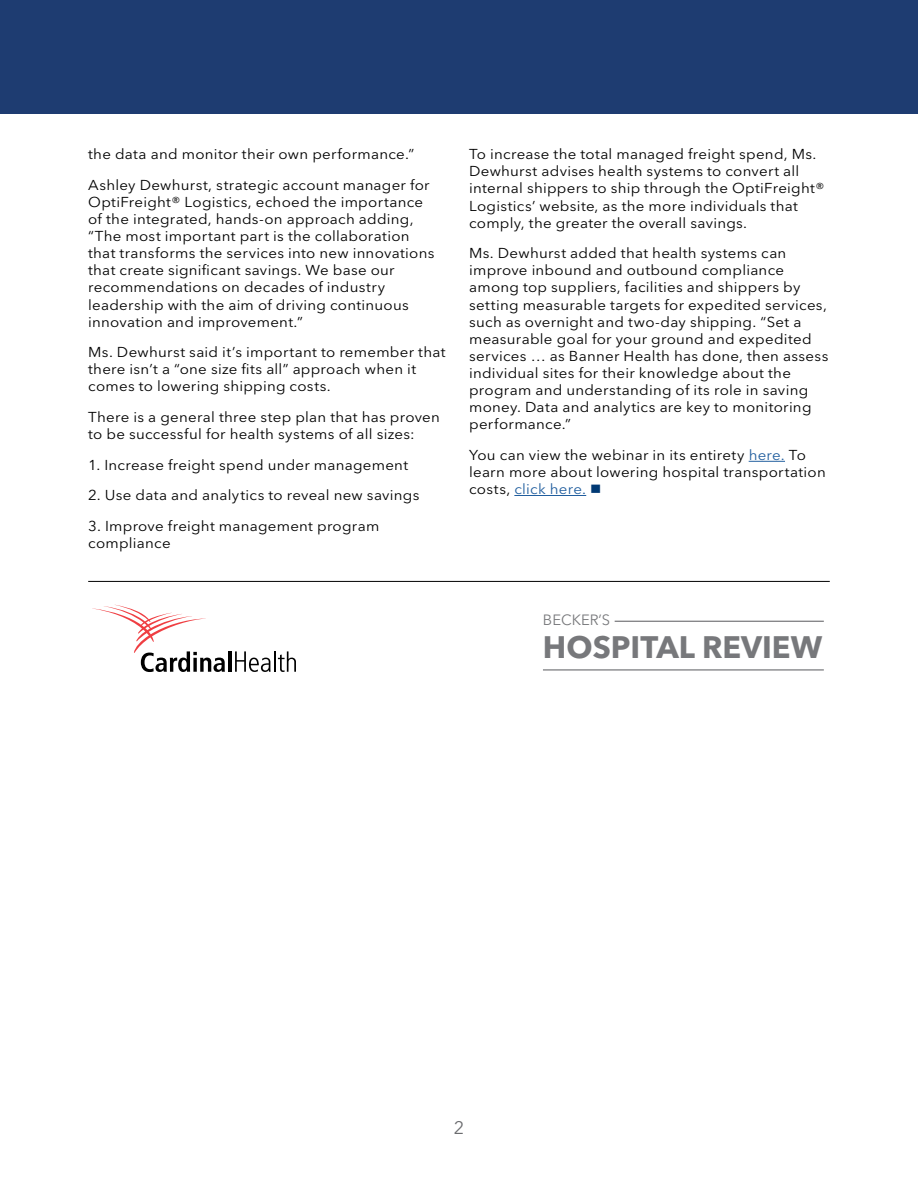
<style>
.page{position:relative;width:918px;height:1188px;background:#fff}
.page>*{position:absolute;margin:0;border:0;box-sizing:border-box;transform-origin:0 0}
.t1{font:700 30.75px "Avenir Next LT Pro";color:#77787b}
.t2{font:18px "Avenir Next LT Pro";color:#6b6c6f}
.t3{font:14.85px "Avenir Next LT Pro";color:#77787b}
.t4{font:14.25px/17.1px "Avenir Next LT Pro";letter-spacing:.02em;color:#000;scale:1.06 1}
.s1{color:#215e9e}
.s2{color:#003974}
</style>
<div class="page">
<div style="left:0;top:0;width:918px;height:113px;background:#1e3c71"></div>
<hr style="left:749px;top:461px;width:36px;height:1px;background:#215e9e">
<hr style="left:514px;top:495px;width:72px;height:1px;background:#215e9e">
<hr style="left:88px;top:581px;width:742px;height:1px;background:#000">
<hr style="left:228px;top:651px;width:3px;height:21px;background:#000">
<hr style="left:274px;top:651px;width:2px;height:21px;background:#000">
<svg style="left:92px;top:605px;width:133px;height:67px"></svg>
<svg style="left:278px;top:651px;width:18px;height:21px"></svg>
<svg style="left:235px;top:651px;width:36px;height:21px"></svg>
<hr style="left:615px;top:621px;width:209px;height:1px;background:#77787b">
<hr style="left:543px;top:669px;width:281px;height:2px;background:#77787b">
<p class="t4" style="left:88px;top:139px;width:324px;line-height:30.6px">the data and monitor their own performance.”<br>Ashley Dewhurst, strategic account manager for</p>
<p class="t4" style="left:88px;top:193px;width:328px">OptiFreight® Logistics, echoed the importance of the integrated, hands-on approach adding, “The most important part is the collaboration that transforms the services into new innovations that create significant savings. We base our recommendations on decades of industry leadership with the aim of driving continuous innovation and improvement.”</p>
<p class="t4" style="left:88px;top:344px;width:339px">Ms. Dewhurst said it’s important to remember that there isn’t a “one size fits all” approach when it comes to lowering shipping costs.</p>
<p class="t4" style="left:88px;top:408px;width:333px">There is a general three step plan that has proven to be successful for health systems of all sizes:</p>
<p class="t4" style="left:88px;top:456px;width:303px">1. Increase freight spend under management</p>
<p class="t4" style="left:88px;top:487px;width:314px">2. Use data and analytics to reveal new savings</p>
<p class="t4" style="left:88px;top:517px;width:276px">3. Improve freight management program compliance</p>
<p class="t4" style="left:469px;top:146px;width:337px">To increase the total managed freight spend, Ms.<br>Dewhurst advises health systems to convert all internal shippers to ship through the OptiFreight® Logistics’ website, as the more individuals that comply, the greater the overall savings.</p>
<p class="t4" style="left:469px;top:245px;width:341px">Ms. Dewhurst added that health systems can improve inbound and outbound compliance among top suppliers, facilities and shippers by setting measurable targets for expedited services, such as overnight and two-day shipping. “Set a measurable goal for your ground and expedited services … as Banner Health has done, then assess individual sites for their knowledge about the program and understanding of its role in saving money. Data and analytics are key to monitoring performance.”</p>
<p class="t4" style="left:469px;top:446px;width:338px">You can view the webinar in its entirety <span class="s1">here.</span> To learn more about lowering hospital transportation costs, <span class="s1">click here.</span> <span class="s2">■</span></p>
<p class="t3" style="left:543px;top:611px;width:69px">BECKER’S</p>
<h1 class="t1" style="left:543px;top:629px;width:281px">HOSPITAL REVIEW</h1>
<p class="t2" style="left:454px;top:1117px;width:12px">2</p>
</div>
